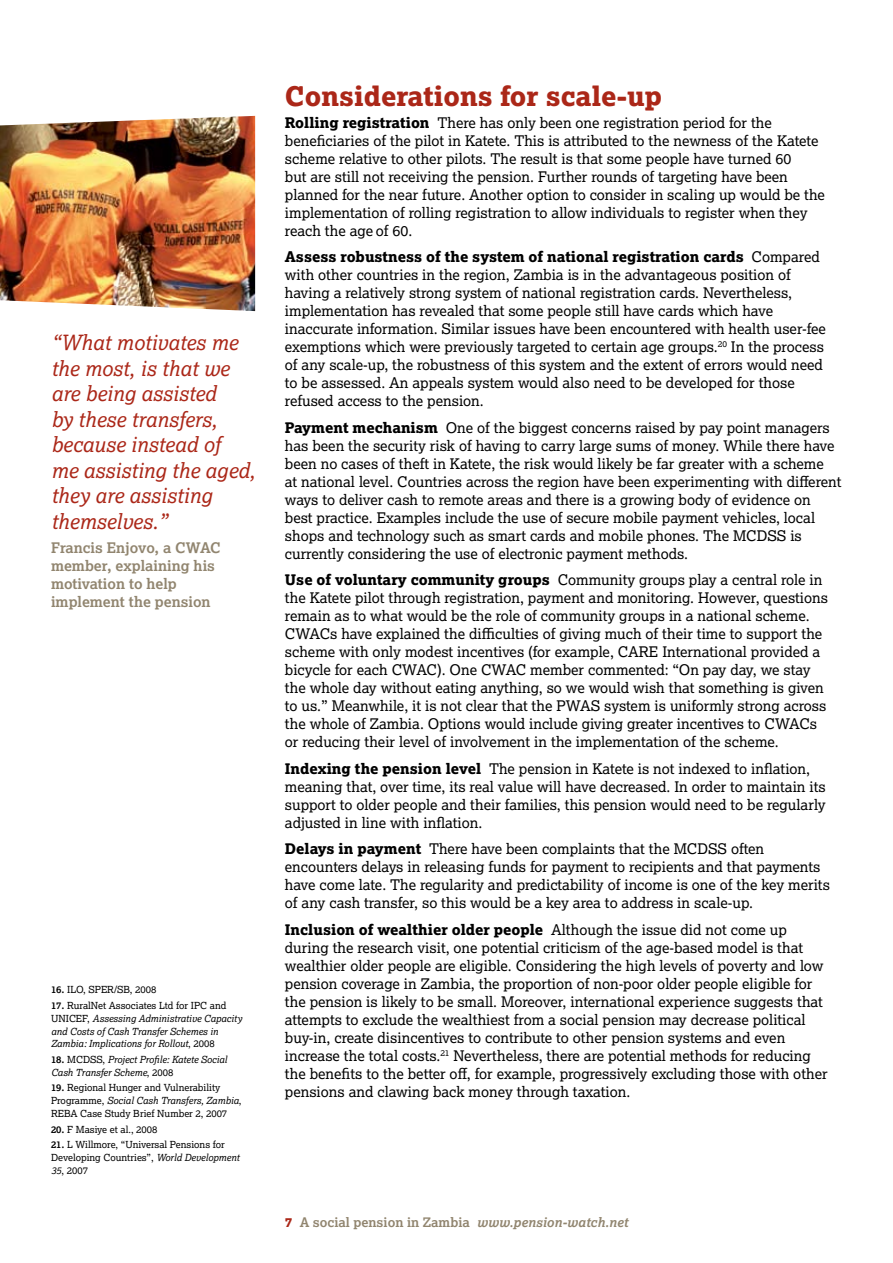
<style>
.page{position:relative;width:893px;height:1263px;background:#fff}
.page>*{position:absolute;margin:0;border:0;box-sizing:border-box;transform-origin:0 0}
.t1{font:27px "Lexia X Bold";color:#ab2718}
.t2{font:italic 21px/25.5px "Lexia";color:#ab2718}
.t3{font:14.7px/18px "Lexia";color:#000}
.t4{font:14.7px "Lexia X Bold";color:#000}
.t5{font:700 14.7px/18px "Lexia";color:#91856f}
.t6{font:700 13.2px "Lexia";color:#91856f}
.t7{font:9.75px/12.8px "Lexia";color:#000}
.t8{font:italic 9.75px/12.8px "Lexia";color:#000}
.s1{font-weight:700}
.s2{font-weight:700;font-style:normal}
.s3{font-style:normal}
.s4{font-style:italic}
.s5{font-family:"Lexia X Bold"}
.s6{font-family:"Lexia"}
.s7{font-family:"Lexia X Bold";font-weight:400;color:#ab2718}
</style>
<div class="page">
<img style="left:0;top:116px;width:255px;height:195px">
<h2 class="t2" style="left:51px;top:330px;width:206px">“What motivates me the most, is that we are being assisted<br>by these transfers, because instead of<br>me assisting the aged, they are assisting themselves.”</h2>
<p class="t5" style="left:51px;top:539px;width:171px">Francis Enjovo, a CWAC member, explaining his motivation to help implement the pension</p>
<p class="t7" style="left:51px;top:983px;width:107px"><span class="s1">16.</span> ILO, SPER/SB, 2008</p>
<p class="t8" style="left:51px;top:999px;width:193px"><span class="s2">17.</span> <span class="s3">RuralNet Associates Ltd for IPC and UNICEF,</span> Assessing Administrative Capacity and Costs of Cash Transfer Schemes in Zambia: Implications for Rollout<span class="s3">, 2008</span></p>
<p class="t8" style="left:51px;top:1053px;width:178px"><span class="s2">18.</span> <span class="s3">MCDSS,</span> Project Profile: Katete Social<br>Cash Transfer Scheme<span class="s3">, 2008</span></p>
<p class="t7" style="left:51px;top:1081px;width:192px"><span class="s1">19.</span> Regional Hunger and Vulnerability<br>Programme, <span class="s4">Social Cash Transfers, Zambia</span>,<br>REBA Case Study Brief Number 2, 2007</p>
<p class="t7" style="left:51px;top:1122px;width:108px"><span class="s1">20.</span> F Masiye et al., 2008</p>
<p class="t7" style="left:51px;top:1138px;width:190px"><span class="s1">21.</span> L Willmore, “Universal Pensions for<br>Developing Countries”, <span class="s4">World Development<br>35</span>, 2007</p>
<h1 class="t1" style="left:285px;top:78px;width:379px">Considerations for scale-up</h1>
<p class="t3" style="left:285px;top:113px;width:542px"><span class="s5">Rolling registration</span> There has only been one registration period for the beneficiaries of the pilot in Katete. This is attributed to the newness of the Katete scheme relative to other pilots. The result is that some people have turned 60<br>but are still not receiving the pension. Further rounds of targeting have been planned for the near future. Another option to consider in scaling up would be the implementation of rolling registration to allow individuals to register when they reach the age of 60.</p>
<p class="t4" style="left:285px;top:247px;width:536px">Assess robustness of the system of national registration cards <span class="s6">Compared</span></p>
<p class="t3" style="left:285px;top:266px;width:543px">with other countries in the region, Zambia is in the advantageous position of having a relatively strong system of national registration cards. Nevertheless, implementation has revealed that some people still have cards which have inaccurate information. Similar issues have been encountered with health user-fee exemptions which were previously targeted to certain age groups.<sup>20</sup> In the process of any scale-up, the robustness of this system and the extent of errors would need to be assessed. An appeals system would also need to be developed for those refused access to the pension.</p>
<p class="t3" style="left:285px;top:418px;width:558px"><span class="s5">Payment mechanism</span> One of the biggest concerns raised by pay point managers has been the security risk of having to carry large sums of money. While there have been no cases of theft in Katete, the risk would likely be far greater with a scheme<br>at national level. Countries across the region have been experimenting with different ways to deliver cash to remote areas and there is a growing body of evidence on best practice. Examples include the use of secure mobile payment vehicles, local shops and technology such as smart cards and mobile phones. The MCDSS is currently considering the use of electronic payment methods.</p>
<p class="t3" style="left:285px;top:571px;width:545px"><span class="s5">Use of voluntary community groups</span> Community groups play a central role in the Katete pilot through registration, payment and monitoring. However, questions remain as to what would be the role of community groups in a national scheme.<br>CWACs have explained the difficulties of giving much of their time to support the scheme with only modest incentives (for example, CARE International provided a bicycle for each CWAC). One CWAC member commented: “On pay day, we stay the whole day without eating anything, so we would wish that something is given to us.” Meanwhile, it is not clear that the PWAS system is uniformly strong across the whole of Zambia. Options would include giving greater incentives to CWACs or reducing their level of involvement in the implementation of the scheme.</p>
<p class="t3" style="left:285px;top:759px;width:542px"><span class="s5">Indexing the pension level</span> The pension in Katete is not indexed to inflation, meaning that, over time, its real value will have decreased. In order to maintain its support to older people and their families, this pension would need to be regularly adjusted in line with inflation.</p>
<p class="t3" style="left:285px;top:840px;width:546px"><span class="s5">Delays in payment</span> There have been complaints that the MCDSS often encounters delays in releasing funds for payment to recipients and that payments have come late. The regularity and predictability of income is one of the key merits of any cash transfer, so this would be a key area to address in scale-up.</p>
<p class="t4" style="left:285px;top:920px;width:504px">Inclusion of wealthier older people <span class="s6">Although the issue did not come up</span></p>
<p class="t3" style="left:285px;top:938px;width:544px">during the research visit, one potential criticism of the age-based model is that wealthier older people are eligible. Considering the high levels of poverty and low pension coverage in Zambia, the proportion of non-poor older people eligible for the pension is likely to be small. Moreover, international experience suggests that attempts to exclude the wealthiest from a social pension may decrease political buy-in, create disincentives to contribute to other pension systems and even increase the total costs.<sup>21</sup> Nevertheless, there are potential methods for reducing the benefits to the better off, for example, progressively excluding those with other pensions and clawing back money through taxation.</p>
<p class="t6" style="left:285px;top:1214px;width:345px"><span class="s7">7</span> A social pension in Zambia <span class="s4">www.pension-watch.net</span></p>
</div>
